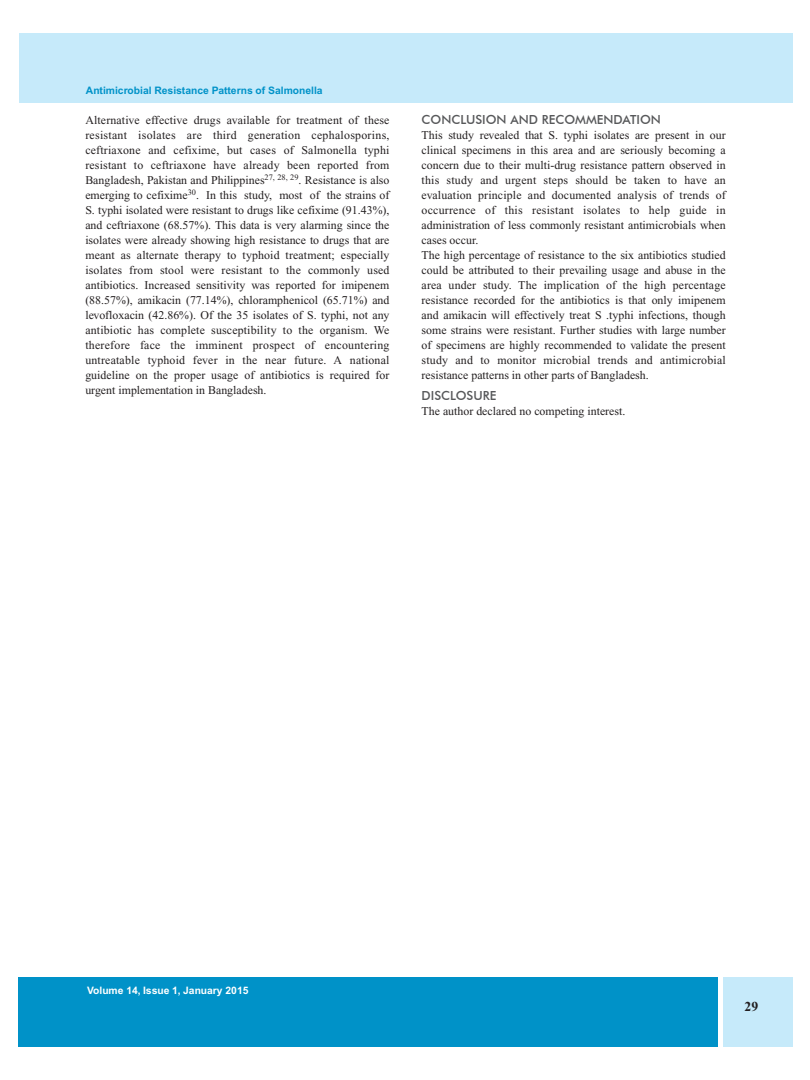
<style>
.page{position:relative;width:810px;height:1080px;background:#fff}
.page>*{position:absolute;margin:0;border:0;box-sizing:border-box;transform-origin:0 0}
.t1{font:700 13.75px "Times New Roman";color:#231f20}
.t2{font:500 12.5px "Futura BT";color:#57585a}
.t3{font:11.88px/15px "Times New Roman";color:#231f20}
.t4{font:700 10.25px "Helvetica";color:#0092c8}
.t5{font:700 10.25px "Helvetica";color:#fff}
</style>
<div class="page">
<div style="left:19px;top:33px;width:774px;height:70px;background:#c6eafa"></div>
<div style="left:19px;top:977px;width:699px;height:70px;background:#0092c8"></div>
<div style="left:723px;top:977px;width:70px;height:70px;background:#c6eafa"></div>
<p class="t4" style="left:86px;top:84px;width:238px">Antimicrobial Resistance Patterns of Salmonella</p>
<p class="t3" style="left:85px;top:113px;width:306px;text-align:justify">Alternative effective drugs available for treatment of these resistant isolates are third generation cephalosporins, ceftriaxone and cefixime, but cases of Salmonella typhi resistant to ceftriaxone have already been reported from Bangladesh, Pakistan and Philippines<sup>27,</sup> <sup>28,</sup> <sup>29</sup>. Resistance is also emerging to cefixime<sup>30</sup>. In this study, most of the strains of S. typhi isolated were resistant to drugs like cefixime (91.43%), and ceftriaxone (68.57%). This data is very alarming since the isolates were already showing high resistance to drugs that are meant as alternate therapy to typhoid treatment; especially isolates from stool were resistant to the commonly used antibiotics. Increased sensitivity was reported for imipenem (88.57%), amikacin (77.14%), chloramphenicol (65.71%) and levofloxacin (42.86%). Of the 35 isolates of S. typhi, not any antibiotic has complete susceptibility to the organism. We therefore face the imminent prospect of encountering untreatable typhoid fever in the near future. A national guideline on the proper usage of antibiotics is required for urgent implementation in Bangladesh.</p>
<p class="t2" style="left:422px;top:112px;width:241px">CONCLUSION AND RECOMMENDATION</p>
<p class="t3" style="left:422px;top:128px;width:306px">This study revealed that S. typhi isolates are present in our clinical specimens in this area and are seriously becoming a concern due to their multi-drug resistance pattern observed in this study and urgent steps should be taken to have an evaluation principle and documented analysis of trends of occurrence of this resistant isolates to help guide in administration of less commonly resistant antimicrobials when cases occur.<br>The high percentage of resistance to the six antibiotics studied could be attributed to their prevailing usage and abuse in the area under study. The implication of the high percentage resistance recorded for the antibiotics is that only imipenem and amikacin will effectively treat S .typhi infections, though some strains were resistant. Further studies with large number of specimens are highly recommended to validate the present study and to monitor microbial trends and antimicrobial resistance patterns in other parts of Bangladesh.</p>
<p class="t2" style="left:422px;top:388px;width:76px">DISCLOSURE</p>
<p class="t3" style="left:422px;top:404px;width:205px">The author declared no competing interest.</p>
<p class="t5" style="left:87px;top:985px;width:163px">Volume 14, Issue 1, January 2015</p>
<p class="t1" style="left:745px;top:999px;width:15px">29</p>
</div>
